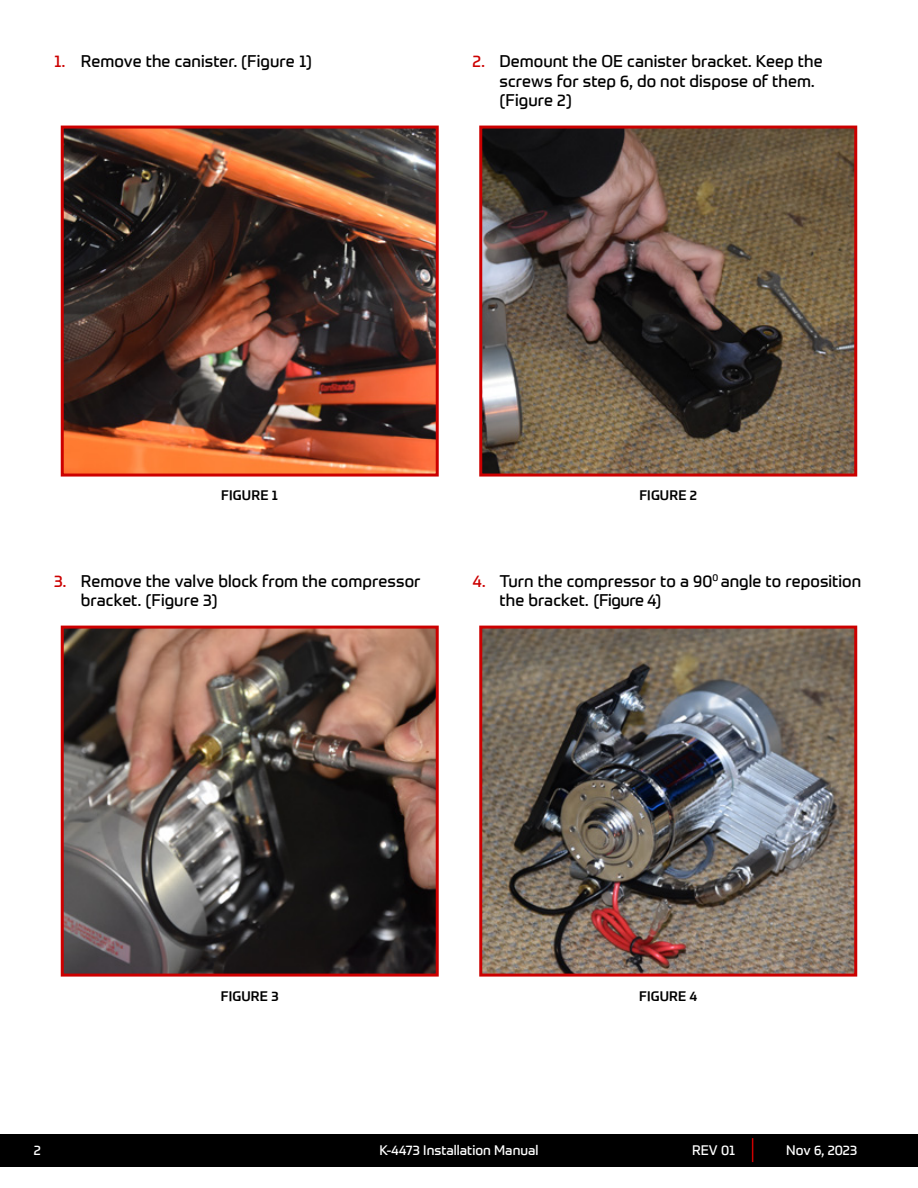
<style>
.page{position:relative;width:918px;height:1188px;background:#fff}
.page>*{position:absolute;margin:0;border:0;box-sizing:border-box;transform-origin:0 0}
.t1{font:16.5px/19.8px "Prometo";color:#000}
.t2{font:13.5px "Prometo";color:#fff}
.t3{font:500 13.5px "Prometo";letter-spacing:.01em;color:#000}
.s1{color:#c00}
</style>
<div class="page">
<div style="left:0;top:1134px;width:918px;height:32px;background:#000"></div>
<svg style="left:752px;top:1138px;width:1px;height:24px"></svg>
<img style="left:65px;top:130px;width:370px;height:343px">
<div style="left:61px;top:126px;width:378px;height:351px;border:3px solid #c00"></div>
<img style="left:483px;top:130px;width:370px;height:343px">
<div style="left:479px;top:126px;width:378px;height:351px;border:3px solid #c00"></div>
<img style="left:65px;top:630px;width:370px;height:343px">
<div style="left:61px;top:626px;width:378px;height:351px;border:3px solid #c00"></div>
<img style="left:483px;top:630px;width:370px;height:343px">
<div style="left:479px;top:626px;width:378px;height:351px;border:3px solid #c00"></div>
<p class="t1" style="left:54px;top:51px;width:259px"><span class="s1">1.</span> Remove the canister. (Figure 1)</p>
<p class="t1" style="left:499px;top:51px;width:325px;text-indent:-27px"><span class="s1">2.</span> Demount the OE canister bracket. Keep the screws for step 6, do not dispose of them. (Figure 2)</p>
<p class="t3" style="left:221px;top:487px;width:58px">FIGURE 1</p>
<p class="t1" style="left:81px;top:571px;width:341px;text-indent:-27px"><span class="s1">3.</span> Remove the valve block from the compressor bracket. (Figure 3)</p>
<p class="t3" style="left:639px;top:487px;width:59px">FIGURE 2</p>
<p class="t1" style="left:500px;top:571px;width:363px;text-indent:-27px"><span class="s1">4.</span> Turn the compressor to a 90<sup>0</sup> angle to reposition the bracket. (Figure 4)</p>
<p class="t3" style="left:221px;top:987px;width:59px">FIGURE 3</p>
<p class="t3" style="left:639px;top:987px;width:60px">FIGURE 4</p>
<p class="t2" style="left:34px;top:1142px;width:9px">2</p>
<p class="t2" style="left:375px;top:1142px;width:170px">XX-xxxx Insta lation Manual</p>
<p class="t2" style="left:380px;top:1142px;width:160px">K-4473 Installation Manual</p>
<p class="t2" style="left:692px;top:1142px;width:45px">REV 01</p>
<p class="t2" style="left:786px;top:1142px;width:72px">Nov 6, 2023</p>
</div>
